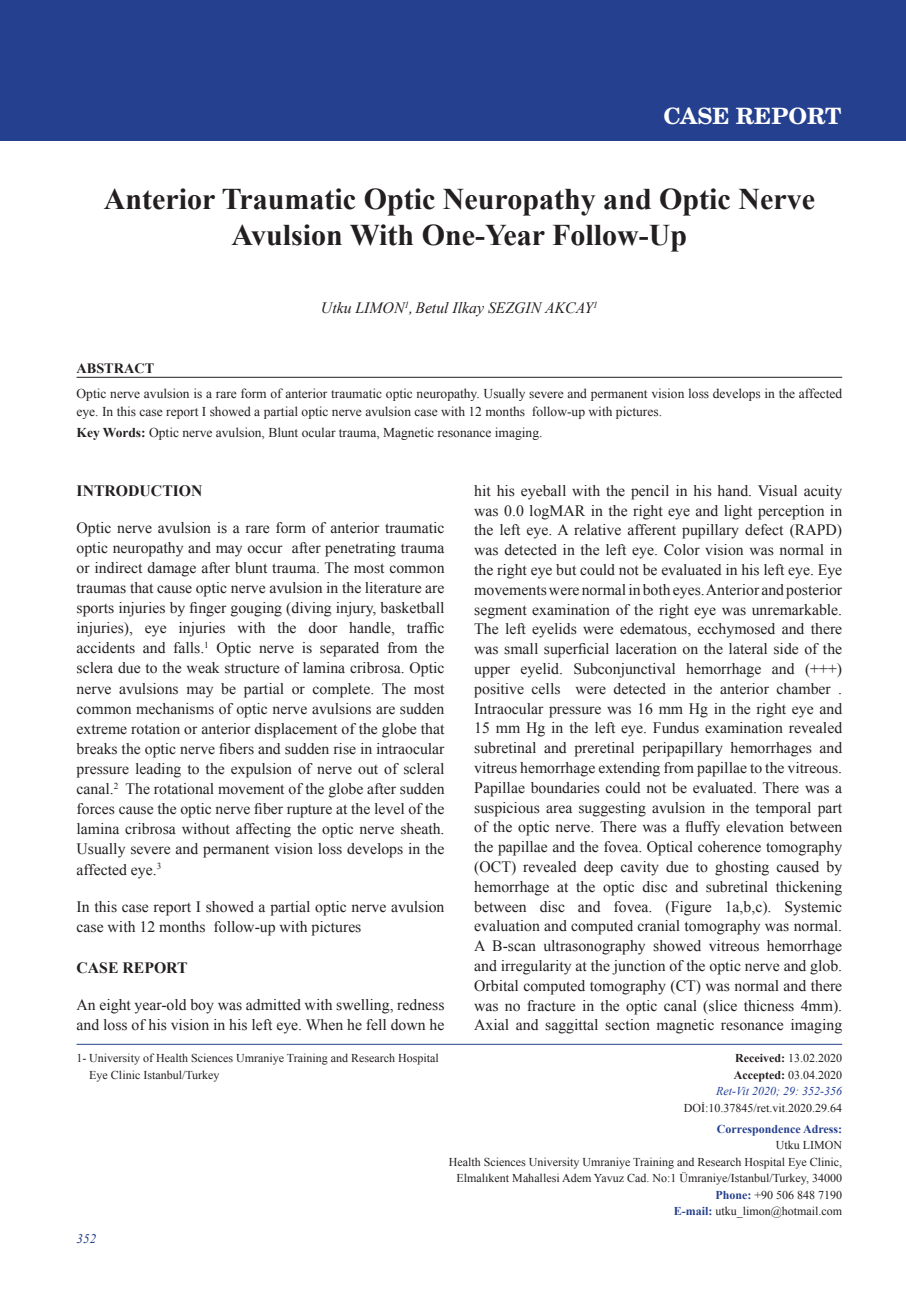
<style>
.page{position:relative;width:906px;height:1289px;background:#fff}
.page>*{position:absolute;margin:0;border:0;box-sizing:border-box;transform-origin:0 0}
.t1{font:700 30px/36px "Times New Roman";color:#231f20;text-align:center}
.t2{font:700 22.5px "Te X Gyre Schola";color:#fff}
.t3{font:15.75px/19.8px "Times New Roman";color:#231f20;text-align:justify}
.t4{font:italic 15.75px "Times New Roman";color:#231f20}
.t5{font:700 15.75px "Times New Roman";color:#231f20}
.t6{font:700 14.25px "Times New Roman";color:#231f20}
.t7{font:13.5px/17.2px "Times New Roman";color:#231f20}
.t8{font:italic 13.2px "Times New Roman";color:#25408e}
.t9{font:12px/16.5px "Times New Roman";color:#231f20}
.t10{font:italic 12px/16.5px "Times New Roman";color:#223f9a;text-align:right}
.t11{font:700 12px "Times New Roman";color:#25408e}
.s1{font-weight:700}
.s2{font-weight:700;font-style:normal;color:#231f20}
.s3{font-style:normal;color:#231f20}
.s4{font-weight:700;color:#25408e}
</style>
<div class="page">
<div style="left:0;top:0;width:906px;height:140px;background:#25408e"></div>
<hr style="left:77px;top:1043px;width:765px;height:1px;background:#25408e">
<hr style="left:77px;top:377px;width:765px;height:1px;background:#231f20">
<h2 class="t2" style="left:663px;top:106px;width:180px">CASE REPORT</h2>
<h1 class="t1" style="left:104px;top:181px;width:713px">Anterior Traumatic Optic Neuropathy and Optic Nerve<br>Avulsion With One-Year Follow-Up</h1>
<p class="t4" style="left:321px;top:299px;width:278px">Utku LIMON<sup>1</sup>,Betul Ilkay SEZGIN AKCAY<sup>1</sup></p>
<p class="t6" style="left:77px;top:360px;width:79px">ABSTRACT</p>
<p class="t7" style="left:77px;top:385px;width:767px">Optic nerve avulsion is a rare form of anterior traumatic optic neuropathy. Usually severe and permanent vision loss develops in the affected eye. In this case report I showed a partial optic nerve avulsion case with 12 months follow-up with pictures.</p>
<p class="t7" style="left:77px;top:424px;width:467px"><span class="s1">Key Words:</span> Optic nerve avulsion, Blunt ocular trauma, Magnetic resonance imaging.</p>
<p class="t5" style="left:77px;top:481px;width:127px">INTRODUCTION</p>
<p class="t3" style="left:77px;top:517px;width:369px">Optic nerve avulsion is a rare form of anterior traumatic optic neuropathy and may occur after penetrating trauma or indirect damage after blunt trauma. The most common traumas that cause optic nerve avulsion in the literature are sports injuries by finger gouging (diving injury, basketball injuries), eye injuries with the door handle, traffic accidents and falls.<sup>1</sup> Optic nerve is separated from the sclera due to the weak structure of lamina cribrosa. Optic nerve avulsions may be partial or complete. The most common mechanisms of optic nerve avulsions are sudden extreme rotation or anterior displacement of the globe that breaks the optic nerve fibers and sudden rise in intraocular pressure leading to the expulsion of nerve out of scleral canal.<sup>2</sup> The rotational movement of the globe after sudden forces cause the optic nerve fiber rupture at the level of the lamina cribrosa without affecting the optic nerve sheath.<br>Usually severe and permanent vision loss develops in the affected eye.<sup>3</sup></p>
<p class="t3" style="left:77px;top:896px;width:369px">In this case report I showed a partial optic nerve avulsion case with 12 months follow-up with pictures</p>
<p class="t5" style="left:77px;top:959px;width:113px">CASE REPORT</p>
<p class="t3" style="left:77px;top:994px;width:369px">An eight year-old boy was admitted with swelling, redness and loss of his vision in his left eye. When he fell down he</p>
<p class="t3" style="left:474px;top:480px;width:369px">hit his eyeball with the pencil in his hand. Visual acuity was 0.0 logMAR in the right eye and light perception in the left eye. A relative afferent pupillary defect (RAPD) was detected in the left eye. Color vision was normal in the right eye but could not be evaluated in his left eye. Eye movements were normal in both eyes. Anterior and posterior segment examination of the right eye was unremarkable.<br>The left eyelids were edematous, ecchymosed and there was small superficial laceration on the lateral side of the upper eyelid. Subconjunctival hemorrhage and (+++) positive cells were detected in the anterior chamber .<br>Intraocular pressure was 16 mm Hg in the right eye and 15 mm Hg in the left eye. Fundus examination revealed subretinal and preretinal peripapillary hemorrhages and vitreus hemorrhage extending from papillae to the vitreous.<br>Papillae boundaries could not be evaluated. There was a suspicious area suggesting avulsion in the temporal part of the optic nerve. There was a fluffy elevation between the papillae and the fovea. Optical coherence tomography (OCT) revealed deep cavity due to ghosting caused by hemorrhage at the optic disc and subretinal thickening between disc and fovea. (Figure 1a,b,c). Systemic evaluation and computed cranial tomography was normal.<br>A B-scan ultrasonography showed vitreous hemorrhage and irregularity at the junction of the optic nerve and glob.<br>Orbital computed tomography (CT) was normal and there was no fracture in the optic canal (slice thicness 4mm).<br>Axial and saggittal section magnetic resonance imaging</p>
<p class="t9" style="left:89px;top:1049px;width:351px;text-indent:-13px">1- University of Health Sciences Umraniye Training and Research Hospital<br>Eye Clinic Istanbul/Turkey</p>
<p class="t10" style="left:716px;top:1049px;width:128px"><span class="s2">Received:</span> <span class="s3">13.02.2020<br></span><span class="s2">Accepted:</span> <span class="s3">03.04.2020<br></span>Ret-Vit 2020; 29: 352-356</p>
<p class="t9" style="left:684px;top:1099px;width:160px">DOİ:10.37845/ret.vit.2020.29.64</p>
<p class="t11" style="left:717px;top:1121px;width:127px">Correspondence Adress:</p>
<p class="t9" style="left:449px;top:1136px;width:395px;text-align:right">Utku LIMON<br>Health Sciences University Umraniye Training and Research Hospital Eye Clinic, Elmalıkent Mahallesi Adem Yavuz Cad. No:1 Ümraniye/Istanbul/Turkey, 34000<br><span class="s4">Phone:</span> +90 506 848 7190<br><span class="s4">E-mail:</span> utku_limon@hotmail.com</p>
<p class="t8" style="left:77px;top:1230px;width:21px">352</p>
</div>
